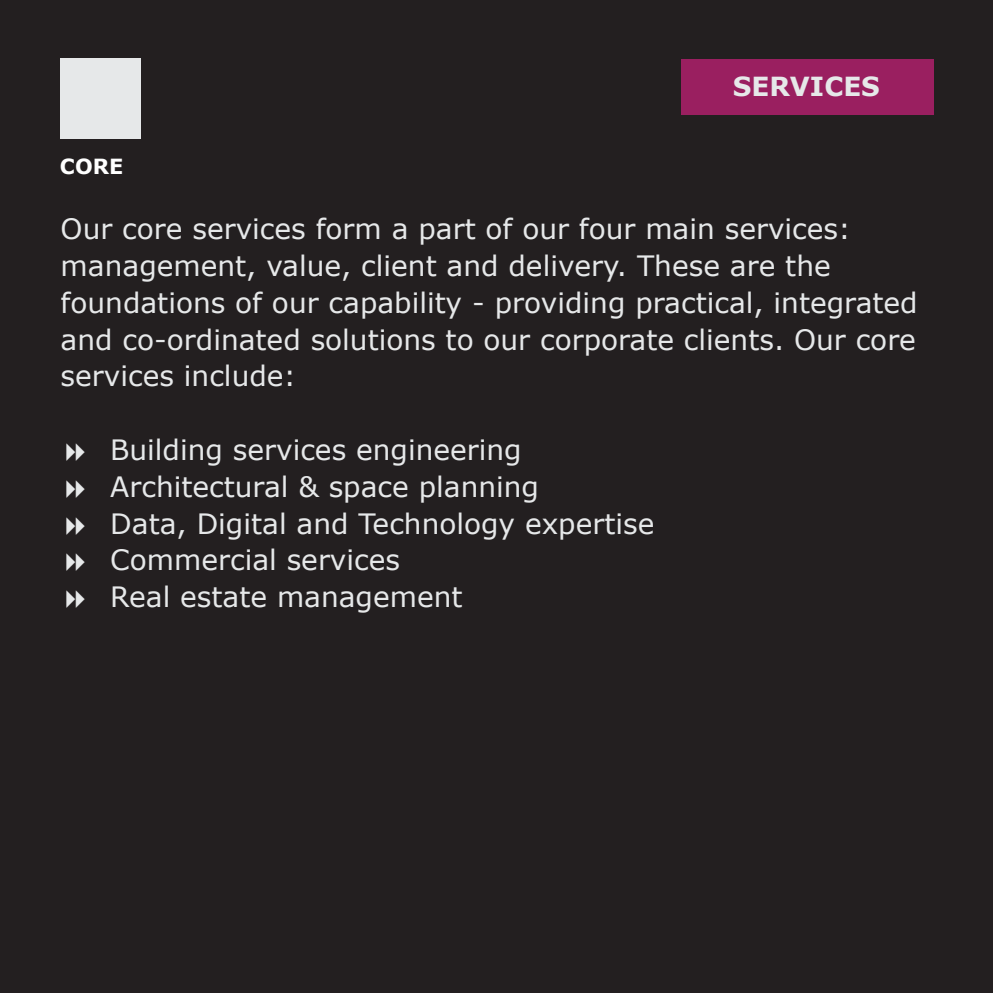
<style>
.page{position:relative;width:993px;height:993px;background:#fff}
.page>*{position:absolute;margin:0;border:0;box-sizing:border-box;transform-origin:0 0}
.t1{font:28px/36.8px "Verdana";color:#e6e8e9}
.t2{font:700 26.25px "Verdana";color:#e6e8e9}
.t3{font:700 20.65px "Verdana";color:#fff}
</style>
<div class="page">
<div style="left:0;top:0;width:992px;height:992px;background:#231f20"></div>
<div style="left:60px;top:59px;width:81px;height:80px;background:#e6e8e9"></div>
<div style="left:680px;top:59px;width:253px;height:56px;background:#9a1f60"></div>
<p class="t3" style="left:60px;top:153px;width:65px">CORE</p>
<p class="t2" style="left:732px;top:69px;width:149px">SERVICES</p>
<p class="t1" style="left:61px;top:211px;width:858px">Our core services form a part of our four main services: management, value, client and delivery. These are the foundations of our capability - providing practical, integrated and co-ordinated solutions to our corporate clients. Our core services include:</p>
<p class="t1" style="left:110px;top:431px;width:413px">Building services engineering</p>
<p class="t1" style="left:110px;top:468px;width:430px">Architectural &amp; space planning</p>
<p class="t1" style="left:110px;top:505px;width:545px">Data, Digital and Technology expertise</p>
<p class="t1" style="left:110px;top:542px;width:291px">Commercial services</p>
<p class="t1" style="left:110px;top:578px;width:353px">Real estate management</p>
</div>
